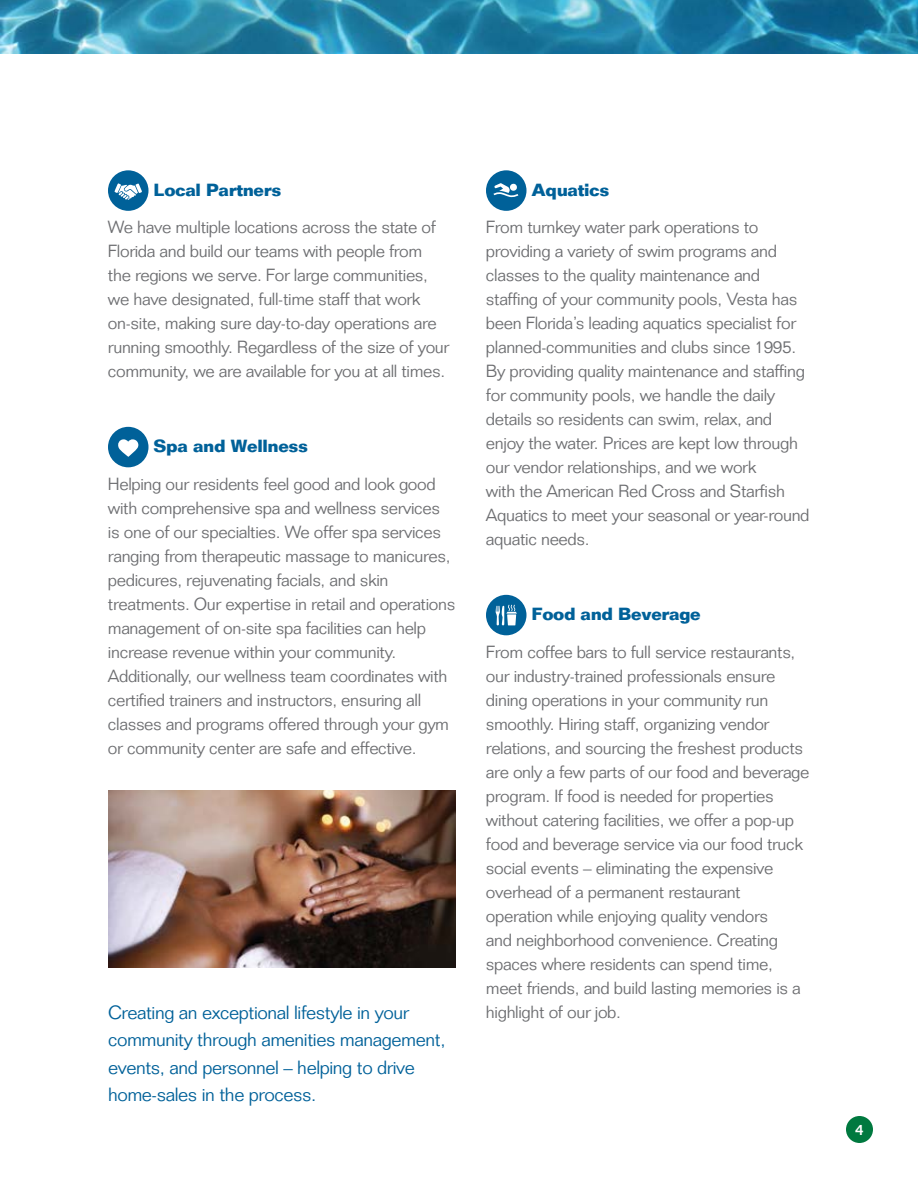
<style>
.page{position:relative;width:918px;height:1188px;background:#fff}
.page>*{position:absolute;margin:0;border:0;box-sizing:border-box;transform-origin:0 0}
.t1{font:300 18.75px/27.6px "Folio";letter-spacing:-.02em;color:#006199}
.t2{font:300 17.25px/24px "Folio";letter-spacing:-.02em;color:#6d6e71}
.t3{font:700 17.25px "Folio";letter-spacing:-.02em;color:#006199}
.t4{font:500 15px "Folio";color:#fff}
</style>
<div class="page">
<div style="left:846px;top:1116px;width:27px;height:27px;background:#00793f;border-radius:50%"></div>
<div style="left:486px;top:170px;width:40px;height:41px;background:#006199;border-radius:50%"></div>
<svg style="left:493px;top:183px;width:26px;height:15px"></svg>
<div style="left:486px;top:595px;width:41px;height:40px;background:#006199;border-radius:50%"></div>
<svg style="left:496px;top:605px;width:21px;height:20px"></svg>
<img style="left:0;top:0;width:918px;height:54px">
<div style="left:108px;top:170px;width:41px;height:41px;background:#006199;border-radius:50%"></div>
<svg style="left:115px;top:183px;width:27px;height:17px"></svg>
<div style="left:108px;top:427px;width:41px;height:40px;background:#006199;border-radius:50%"></div>
<svg style="left:118px;top:439px;width:21px;height:18px"></svg>
<img style="left:108px;top:791px;width:347px;height:176px">
<p class="t3" style="left:154px;top:179px;width:129px">Local Partners</p>
<p class="t2" style="left:108px;top:215px;width:343px">We have multiple locations across the state of Florida and build our teams with people from the regions we serve. For large communities, we have designated, full-time staff that work on-site, making sure day-to-day operations are running smoothly. Regardless of the size of your community, we are available for you at all times.</p>
<p class="t3" style="left:154px;top:436px;width:156px">Spa and Wellness</p>
<p class="t2" style="left:108px;top:472px;width:349px">Helping our residents feel good and look good with comprehensive spa and wellness services is one of our specialties. We offer spa services ranging from therapeutic massage to manicures, pedicures, rejuvenating facials, and skin treatments. Our expertise in retail and operations management of on-site spa facilities can help increase revenue within your community.<br>Additionally, our wellness team coordinates with certified trainers and instructors, ensuring all classes and programs offered through your gym or community center are safe and effective.</p>
<p class="t1" style="left:108px;top:998px;width:339px">Creating an exceptional lifestyle in your community through amenities management, events, and personnel – helping to drive home-sales in the process.</p>
<p class="t3" style="left:532px;top:179px;width:79px">Aquatics</p>
<p class="t2" style="left:486px;top:215px;width:325px">From turnkey water park operations to providing a variety of swim programs and classes to the quality maintenance and staffing of your community pools, Vesta has been Florida’s leading aquatics specialist for planned-communities and clubs since 1995.<br>By providing quality maintenance and staffing for community pools, we handle the daily details so residents can swim, relax, and enjoy the water. Prices are kept low through our vendor relationships, and we work<br>with the American Red Cross and Starfish Aquatics to meet your seasonal or year-round aquatic needs.</p>
<p class="t3" style="left:532px;top:604px;width:171px">Food and Beverage</p>
<p class="t2" style="left:486px;top:640px;width:325px">From coffee bars to full service restaurants, our industry-trained professionals ensure dining operations in your community run smoothly. Hiring staff, organizing vendor relations, and sourcing the freshest products are only a few parts of our food and beverage program. If food is needed for properties without catering facilities, we offer a pop-up food and beverage service via our food truck social events – eliminating the expensive overhead of a permanent restaurant operation while enjoying quality vendors<br>and neighborhood convenience. Creating spaces where residents can spend time, meet friends, and build lasting memories is a highlight of our job.</p>
<p class="t4" style="left:855px;top:1120px;width:10px">4</p>
</div>
